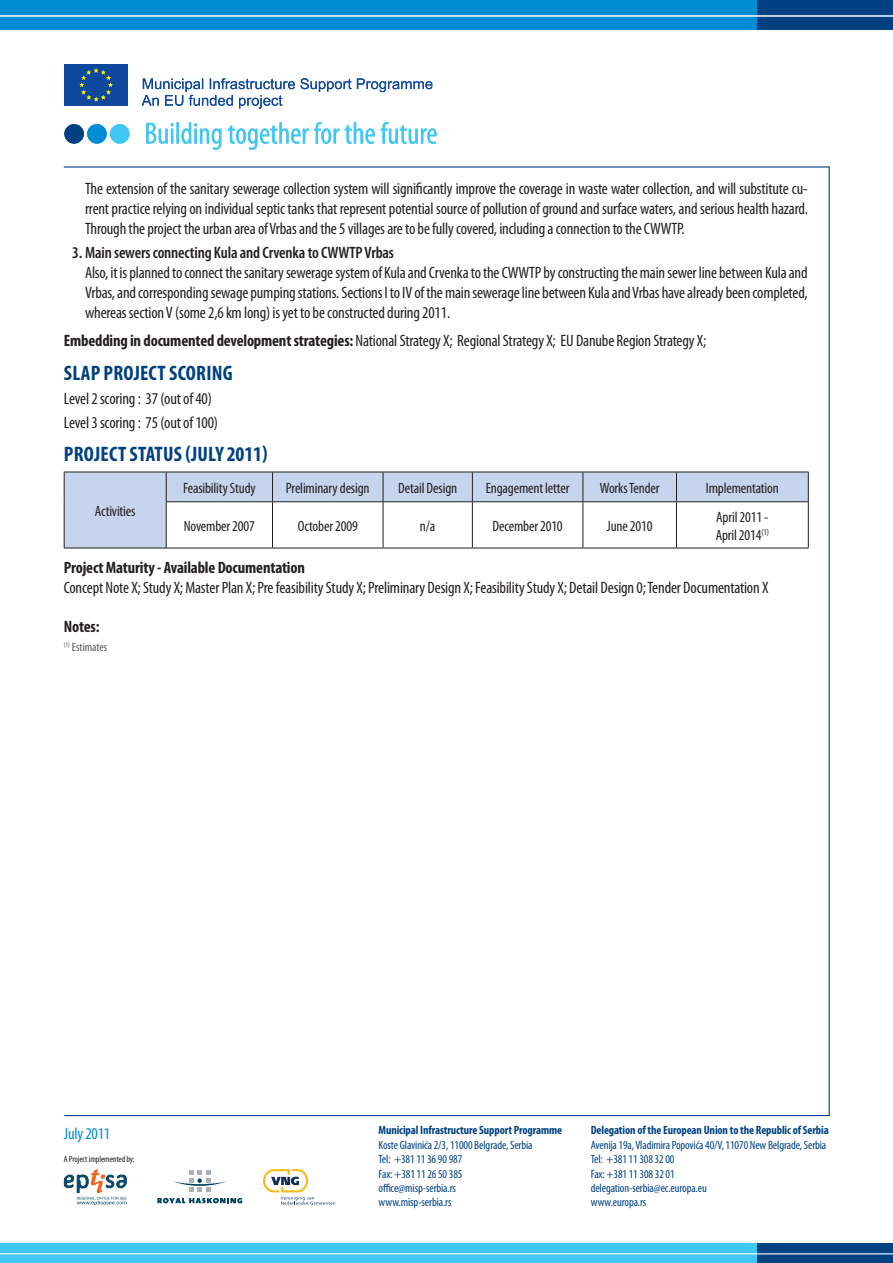
<style>
.page{position:relative;width:893px;height:1263px;background:#fff}
.page>*{position:absolute;margin:0;border:0;box-sizing:border-box;transform-origin:0 0}
.t1{font:700 condensed 21px "Myriad Pro";letter-spacing:.01em;color:#014181}
.t2{font:condensed 16.5px/19.8px "Myriad Pro";letter-spacing:-.01em;color:#231f20;text-align:justify}
.t3{font:600 condensed 16.5px "Myriad Pro";letter-spacing:-.01em;color:#231f20}
.t4{font:700 condensed 16.5px "Myriad Pro";letter-spacing:-.01em;color:#231f20}
.t5{font:condensed 16.5px "Myriad Pro";letter-spacing:-.01em;color:#008cd2}
.t6{font:condensed 15px/18px "Myriad Pro";letter-spacing:-.01em;color:#231f20}
.t7{font:condensed 12px/14.4px "Myriad Pro";letter-spacing:-.01em;color:#014181}
.t8{font:700 condensed 12px "Myriad Pro";letter-spacing:-.01em;color:#014181}
.t9{font:condensed 12px "Myriad Pro";color:#57585a}
.t10{font:condensed 9px "Myriad Pro";letter-spacing:-.01em;color:#231f20}
.s1{font-weight:700}
</style>
<div class="page">
<hr style="left:64px;top:166px;width:765px;height:2px;background:#014181">
<hr style="left:829px;top:166px;width:1px;height:950px;background:#014181">
<hr style="left:64px;top:1115px;width:766px;height:1px;background:#014181">
<svg style="left:64px;top:1169px;width:63px;height:36px"></svg>
<svg style="left:157px;top:1198px;width:85px;height:5px"></svg>
<svg style="left:173px;top:1170px;width:53px;height:21px"></svg>
<svg style="left:263px;top:1169px;width:72px;height:36px"></svg>
<div style="left:0;top:0;width:893px;height:30px;background:#008cd2"></div>
<div style="left:758px;top:0;width:135px;height:30px;background:#014181"></div>
<hr style="left:0;top:15px;width:893px;height:2px;background:#fff">
<div style="left:0;top:1243px;width:893px;height:20px;background:#40c7f4"></div>
<div style="left:758px;top:1243px;width:135px;height:20px;background:#014181"></div>
<hr style="left:0;top:1253px;width:893px;height:1px;background:#fff">
<div style="left:64px;top:64px;width:64px;height:42px;background:#0f499d"></div>
<svg style="left:79px;top:68px;width:34px;height:33px"></svg>
<svg style="left:142px;top:78px;width:290px;height:31px"></svg>
<svg style="left:146px;top:122px;width:291px;height:28px"></svg>
<div style="left:64px;top:124px;width:20px;height:20px;background:#014181;border-radius:50%"></div>
<div style="left:87px;top:124px;width:20px;height:20px;background:#008cd2;border-radius:50%"></div>
<div style="left:110px;top:124px;width:20px;height:20px;background:#40c7f4;border-radius:50%"></div>
<svg style="left:65px;top:473px;width:743px;height:75px"></svg>
<hr style="left:64px;top:472px;width:102px;height:1px;background:#231f20">
<hr style="left:64px;top:472px;width:1px;height:30px;background:#231f20">
<hr style="left:64px;top:502px;width:1px;height:46px;background:#231f20">
<hr style="left:64px;top:548px;width:102px;height:1px;background:#231f20">
<hr style="left:166px;top:472px;width:107px;height:1px;background:#231f20">
<svg style="left:166px;top:472px;width:1px;height:29px"></svg>
<hr style="left:273px;top:472px;width:110px;height:1px;background:#231f20">
<svg style="left:272px;top:472px;width:1px;height:29px"></svg>
<hr style="left:383px;top:472px;width:89px;height:1px;background:#231f20">
<svg style="left:383px;top:472px;width:1px;height:29px"></svg>
<hr style="left:472px;top:472px;width:111px;height:1px;background:#231f20">
<svg style="left:472px;top:472px;width:1px;height:29px"></svg>
<hr style="left:583px;top:472px;width:93px;height:1px;background:#231f20">
<svg style="left:583px;top:472px;width:1px;height:29px"></svg>
<hr style="left:676px;top:472px;width:133px;height:1px;background:#231f20">
<svg style="left:676px;top:472px;width:1px;height:29px"></svg>
<svg style="left:808px;top:472px;width:1px;height:29px"></svg>
<hr style="left:166px;top:501px;width:107px;height:1px;background:#231f20">
<hr style="left:166px;top:502px;width:1px;height:46px;background:#231f20">
<hr style="left:273px;top:501px;width:110px;height:1px;background:#231f20">
<hr style="left:272px;top:502px;width:1px;height:46px;background:#231f20">
<hr style="left:383px;top:501px;width:89px;height:1px;background:#231f20">
<hr style="left:383px;top:502px;width:1px;height:46px;background:#231f20">
<hr style="left:472px;top:501px;width:111px;height:1px;background:#231f20">
<hr style="left:472px;top:502px;width:1px;height:46px;background:#231f20">
<hr style="left:583px;top:501px;width:93px;height:1px;background:#231f20">
<hr style="left:583px;top:502px;width:1px;height:46px;background:#231f20">
<hr style="left:676px;top:501px;width:133px;height:1px;background:#231f20">
<hr style="left:676px;top:502px;width:1px;height:46px;background:#231f20">
<hr style="left:808px;top:502px;width:1px;height:46px;background:#231f20">
<hr style="left:166px;top:548px;width:107px;height:1px;background:#231f20">
<hr style="left:273px;top:548px;width:110px;height:1px;background:#231f20">
<hr style="left:383px;top:548px;width:89px;height:1px;background:#231f20">
<hr style="left:472px;top:548px;width:111px;height:1px;background:#231f20">
<hr style="left:583px;top:548px;width:93px;height:1px;background:#231f20">
<hr style="left:676px;top:548px;width:133px;height:1px;background:#231f20">
<p class="t2" style="left:85px;top:179px;width:724px">The extension of the sanitary sewerage collection system will significantly improve the coverage in waste water collection, and will substitute cu&shy;rrent practice relying on individual septic tanks that represent potential source of pollution of ground and surface waters, and serious health hazard.<br>Through the project the urban area of Vrbas and the 5 villages are to be fully covered, including a connection to the CWWTP.</p>
<p class="t3" style="left:72px;top:244px;width:323px">3. Main sewersconnecting Kulaand Crvenkato CWWTP Vrbas</p>
<p class="t2" style="left:85px;top:262px;width:724px">Also, it is planned to connect the sanitary sewerage system of Kula and Crvenka to the CWWTP by constructing the main sewer line between Kula and Vrbas, and corresponding sewage pumping stations. Sections I to IV of the main sewerage line between Kula and Vrbas have already been completed, whereas section V (some 2,6 km long) is yet to be constructed during 2011.</p>
<p class="t2" style="left:64px;top:330px;width:644px"><span class="s1">Embedding in documented development strategies:</span> National Strategy X; Regional Strategy X; EU Danube Region Strategy X;</p>
<p class="t1" style="left:64px;top:359px;width:170px">SLAP PROJECT SCORING</p>
<p class="t2" style="left:64px;top:386px;width:156px;line-height:24px">Level 2 scoring : 37 (out of 40)<br>Level 3 scoring : 75 (out of 100)</p>
<p class="t1" style="left:64px;top:441px;width:205px">PROJECT STATUS (july 2011)</p>
<p class="t6" style="left:183px;top:478px;width:74px">Feasibility Study</p>
<p class="t6" style="left:286px;top:478px;width:85px">Preliminary design</p>
<p class="t6" style="left:398px;top:478px;width:61px">Detail Design</p>
<p class="t6" style="left:486px;top:478px;width:85px">Engagement letter</p>
<p class="t6" style="left:600px;top:478px;width:61px">Works Tender</p>
<p class="t6" style="left:706px;top:478px;width:74px">Implementation</p>
<p class="t6" style="left:184px;top:516px;width:73px">November 2007</p>
<p class="t6" style="left:298px;top:516px;width:61px">October 2009</p>
<p class="t6" style="left:420px;top:516px;width:17px">n/a</p>
<p class="t6" style="left:492px;top:516px;width:72px">December 2010</p>
<p class="t6" style="left:607px;top:516px;width:47px">June 2010</p>
<p class="t6" style="left:716px;top:507px;width:55px">April 2011 -<br>April 2014<sup>(1)</sup></p>
<p class="t4" style="left:64px;top:557px;width:243px">Project Maturity - Available Documentation</p>
<p class="t2" style="left:64px;top:577px;width:706px">Concept Note X; Study X; Master Plan X; Pre feasibility Study X; Preliminary Design X; Feasibility Study X; Detail Design 0; Tender Documentation X</p>
<p class="t4" style="left:64px;top:616px;width:37px">Notes:</p>
<p class="t9" style="left:64px;top:639px;width:45px"><sup>(1)</sup> Estimates</p>
<p class="t6" style="left:95px;top:501px;width:42px">Activities</p>
<p class="t5" style="left:64px;top:1123px;width:48px">July 2011</p>
<p class="t10" style="left:64px;top:1154px;width:72px">A Project implemented by:</p>
<p class="t8" style="left:379px;top:1123px;width:185px">Municipal Infrastructure Support Programme</p>
<p class="t7" style="left:379px;top:1137px;width:156px">Koste Glavinića 2/3, 11000 Belgrade, Serbia<br>Tel: +381 11 36 90 987<br>Fax: +381 11 26 50 385 office@misp-serbia.rs<br>www.misp-serbia.rs</p>
<p class="t8" style="left:591px;top:1123px;width:239px">Delegation of the European Union to the Republic of Serbia</p>
<p class="t7" style="left:591px;top:1137px;width:237px">Avenija 19a, Vladimira Popovića 40/V, 11070 New Belgrade, Serbia<br>Tel: +381 11 308 32 00<br>Fax: +381 11 308 32 01<br>delegation-serbia@ec.europa.eu<br>www.europa.rs</p>
</div>
